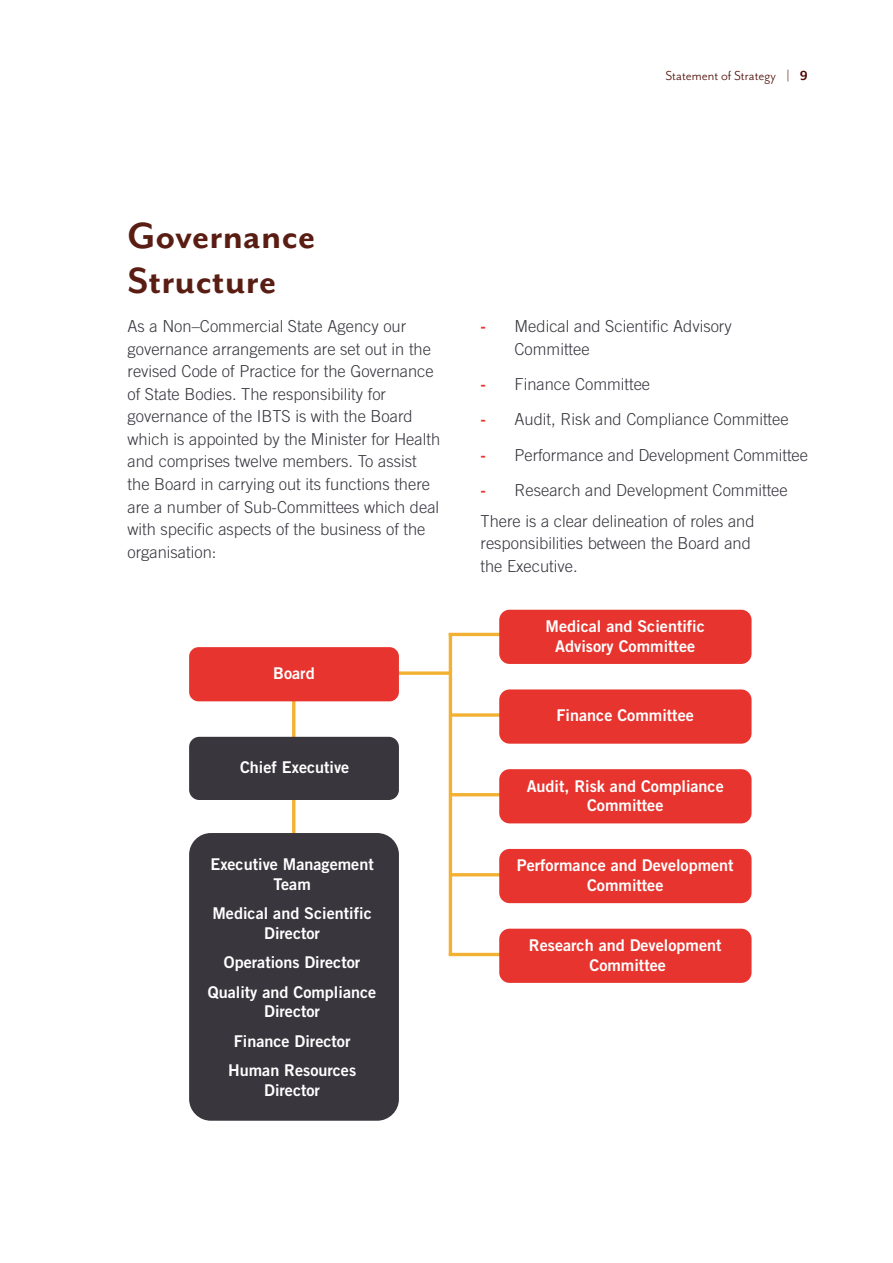
<style>
.page{position:relative;width:893px;height:1263px;background:#fff}
.page>*{position:absolute;margin:0;border:0;box-sizing:border-box;transform-origin:0 0}
.Header_3{font:700 42px/45px "Mr Eaves San OT";color:#591d13}
.Body_Text{font:300 16.5px/22.5px "Trade Gothic";color:#39363e}
.t1{font:16.2px/19.5px "Trade Gothic Bold Two";color:#fff;text-align:center}
.t2{font:15px "Mr Eaves San OT";color:#4c0702}
.s1{font-weight:700}
.s2{font-family:"Trade Gothic Bold Two";font-weight:400;color:#e7342e}
</style>
<div class="page">
<hr style="left:292px;top:691px;width:3px;height:152px;background:#f3b133">
<svg style="left:399px;top:671px;width:50px;height:4px"></svg>
<hr style="left:449px;top:953px;width:86px;height:3px;background:#f3b133">
<hr style="left:449px;top:873px;width:86px;height:3px;background:#f3b133">
<hr style="left:449px;top:793px;width:86px;height:3px;background:#f3b133">
<svg style="left:452px;top:713px;width:47px;height:4px"></svg>
<hr style="left:449px;top:633px;width:86px;height:3px;background:#f3b133">
<div style="left:499px;top:610px;width:253px;height:54px;background:#e7342e;border-radius:10px"></div>
<div style="left:499px;top:689px;width:253px;height:55px;background:#e7342e;border-radius:10px"></div>
<div style="left:499px;top:769px;width:253px;height:54px;background:#e7342e;border-radius:10px"></div>
<div style="left:499px;top:849px;width:253px;height:54px;background:#e7342e;border-radius:10px"></div>
<div style="left:499px;top:929px;width:253px;height:54px;background:#e7342e;border-radius:10px"></div>
<div style="left:189px;top:647px;width:210px;height:54px;background:#e7342e;border-radius:9px"></div>
<div style="left:189px;top:737px;width:210px;height:63px;background:#39363e;border-radius:10px"></div>
<div style="left:189px;top:833px;width:210px;height:288px;background:#39363e;border-radius:22px"></div>
<hr style="left:449px;top:633px;width:3px;height:322px;background:#f3b133">
<p class="t2" style="left:665px;top:67px;width:144px">Statement of Strategy | <span class="s1">9</span></p>
<p class="Header_3" style="left:128px;top:213px;width:189px">Governance<br>Structure</p>
<p class="Body_Text" style="left:128px;top:315px;width:314px">As a Non–Commercial State Agency our governance arrangements are set out in the revised Code of Practice for the Governance of State Bodies. The responsibility for governance of the IBTS is with the Board which is appointed by the Minister for Health and comprises twelve members. To assist the Board in carrying out its functions there are a number of Sub-Committees which deal with specific aspects of the business of the organisation:</p>
<p class="Body_Text" style="left:514px;top:315px;width:219px;text-indent:-34px"><span class="s2">-</span> Medical and Scientific Advisory<br>Committee</p>
<p class="Body_Text" style="left:480px;top:373px;width:171px"><span class="s2">-</span> Finance Committee</p>
<p class="Body_Text" style="left:480px;top:408px;width:310px"><span class="s2">-</span> Audit, Risk and Compliance Committee</p>
<p class="Body_Text" style="left:480px;top:443px;width:329px"><span class="s2">-</span> Performance and Development Committee</p>
<p class="Body_Text" style="left:480px;top:479px;width:309px"><span class="s2">-</span> Research and Development Committee</p>
<p class="Body_Text" style="left:480px;top:510px;width:276px">There is a clear delineation of roles and responsibilities between the Board and the Executive.</p>
<p class="t1" style="left:273px;top:663px;width:43px">Board</p>
<p class="t1" style="left:240px;top:757px;width:111px">Chief Executive</p>
<p class="t1" style="left:210px;top:854px;width:165px">Executive Management<br>Team</p>
<p class="t1" style="left:212px;top:903px;width:161px">Medical and Scientific<br>Director</p>
<p class="t1" style="left:208px;top:947px;width:170px;line-height:29.5px">Operations Director<br>Quality and Compliance</p>
<p class="t1" style="left:228px;top:996px;width:130px;line-height:29.5px">Director<br>Finance Director<br>Human Resources</p>
<p class="t1" style="left:264px;top:1080px;width:57px">Director</p>
<p class="t1" style="left:546px;top:616px;width:161px">Medical and Scientific<br>Advisory Committee</p>
<p class="t1" style="left:557px;top:705px;width:139px">Finance Committee</p>
<p class="t1" style="left:527px;top:776px;width:199px">Audit, Risk and Compliance<br>Committee</p>
<p class="t1" style="left:517px;top:856px;width:218px">Performance and Development<br>Committee</p>
<p class="t1" style="left:529px;top:935px;width:194px">Research and Development<br>Committee</p>
</div>
